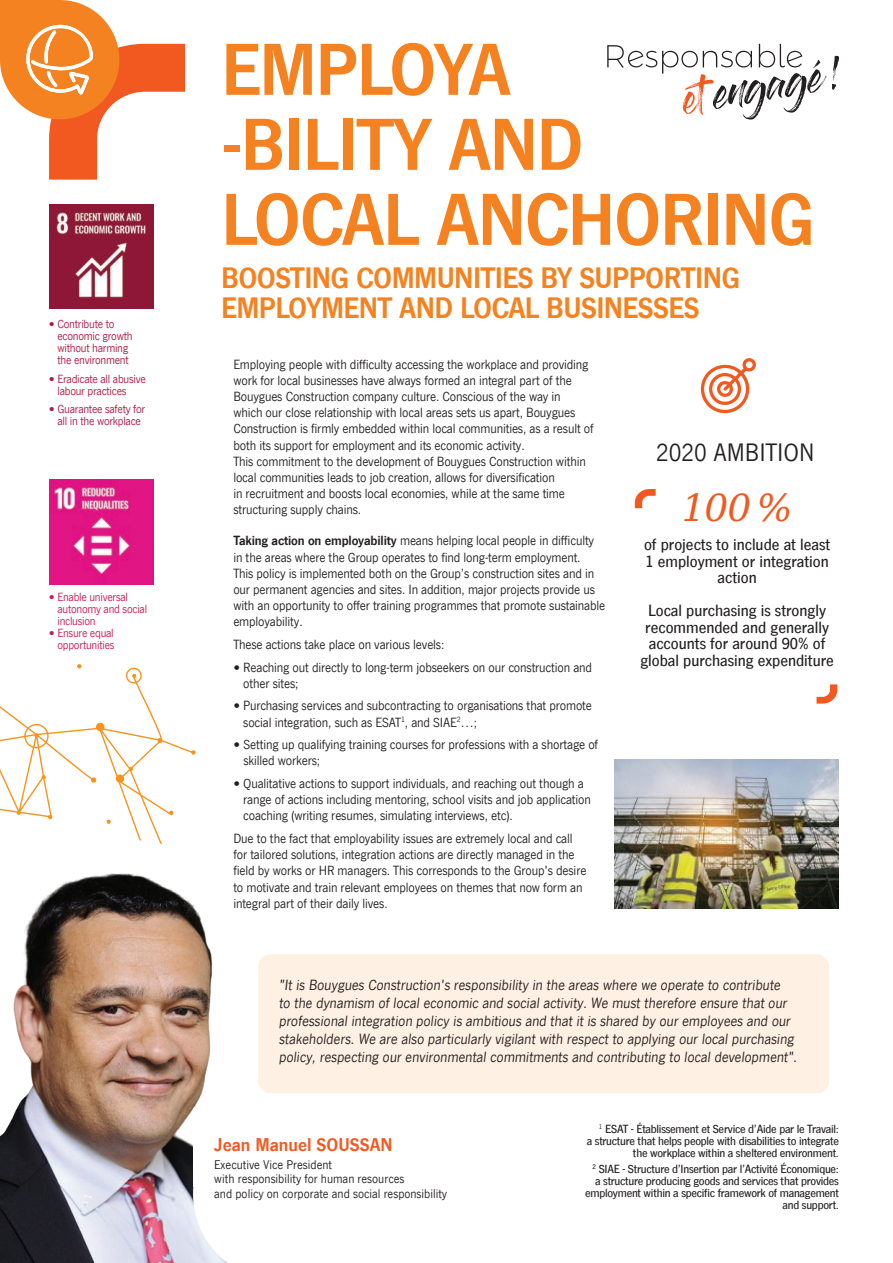
<style>
.page{position:relative;width:893px;height:1263px;background:#fff}
.page>*{position:absolute;margin:0;border:0;box-sizing:border-box;transform-origin:0 0}
.t1{font:700 75px/75px "News Gothic Com";letter-spacing:-.02em;color:#f58220}
.t2{font:italic 37.5px "DejaVu Serif";color:#f15921}
.t3{font:700 30px/30px "News Gothic Com";letter-spacing:-.02em;color:#f58220}
.t4{font:25.5px "News Gothic Com";color:#231f20}
.t5{font:700 18.75px "News Gothic Com";color:#f15921}
.t6{font:500 16.5px/16.5px "News Gothic Com";color:#231f20;text-align:center}
.t7{font:italic 15px/18px "News Gothic Com";color:#231f20}
.t8{font:13.5px/16.2px "News Gothic Com";letter-spacing:-.01em;color:#231f20}
.t9{font:12.75px/14.2px "News Gothic Com";color:#231f20}
.t10{font:500 12px/12px "News Gothic Com";letter-spacing:-.02em;color:#231f20;text-align:right}
.t11{font:12px/12px "News Gothic Com";letter-spacing:-.02em;color:#aa1a44}
.t12{font:12px/12px "News Gothic Com";letter-spacing:-.02em;color:#c81b56}
.s1{font-weight:700}
</style>
<div class="page">
<svg style="left:832px;top:56px;width:7px;height:34px"></svg>
<svg style="left:607px;top:44px;width:219px;height:76px"></svg>
<div style="left:258px;top:954px;width:571px;height:139px;background:#fef0e2;border-radius:13px"></div>
<img style="left:0;top:873px;width:269px;height:390px">
<svg style="left:0;top:584px;width:196px;height:260px"></svg>
<svg style="left:106px;top:819px;width:5px;height:5px"></svg>
<svg style="left:77px;top:664px;width:5px;height:5px"></svg>
<svg style="left:193px;top:1108px;width:76px;height:155px"></svg>
<img style="left:614px;top:759px;width:225px;height:149px">
<svg style="left:0;top:0;width:185px;height:180px"></svg>
<svg style="left:700px;top:358px;width:56px;height:56px"></svg>
<svg style="left:816px;top:684px;width:21px;height:20px"></svg>
<svg style="left:635px;top:489px;width:21px;height:19px"></svg>
<img style="left:49px;top:204px;width:105px;height:105px">
<img style="left:49px;top:480px;width:105px;height:104px">
<p class="t11" style="left:57px;top:318px;width:77px;text-indent:-9px">• Contribute to economic growth without harming the environment</p>
<p class="t11" style="left:57px;top:373px;width:90px;text-indent:-9px">• Eradicate all abusive labour practices</p>
<p class="t11" style="left:49px;top:403px;width:98px;text-align:center">• Guarantee safety for all in the workplace</p>
<p class="t12" style="left:57px;top:591px;width:91px;text-indent:-9px">• Enable universal autonomy and social inclusion</p>
<p class="t12" style="left:49px;top:627px;width:67px;text-align:right">• Ensure equal opportunities</p>
<h1 class="t1" style="left:221px;top:32px;width:595px">EMPLOYA<br>-BILITY AND<br>LOCAL ANCHORING</h1>
<h3 class="t3" style="left:221px;top:262px;width:520px">BOOSTING COMMUNITIES BY SUPPORTING<br>EMPLOYMENT AND LOCAL BUSINESSES</h3>
<p class="t8" style="left:233px;top:356px;width:362px">Employing people with difficulty accessing the workplace and providing work for local businesses have always formed an integral part of the Bouygues Construction company culture. Conscious of the way in<br>which our close relationship with local areas sets us apart, Bouygues Construction is firmly embedded within local communities, as a result of both its support for employment and its economic activity.<br>This commitment to the development of Bouygues Construction within local communities leads to job creation, allows for diversification<br>in recruitment and boosts local economies, while at the same time structuring supply chains.</p>
<p class="t8" style="left:233px;top:533px;width:373px"><span class="s1">Taking action on employability</span> means helping local people in difficulty in the areas where the Group operates to find long-term employment.<br>This policy is implemented both on the Group’s construction sites and in our permanent agencies and sites. In addition, major projects provide us with an opportunity to offer training programmes that promote sustainable employability.</p>
<p class="t8" style="left:233px;top:636px;width:213px">These actions take place on various levels:</p>
<p class="t8" style="left:243px;top:659px;width:350px;text-indent:-10px">• Reaching out directly to long-term jobseekers on our construction and other sites;</p>
<p class="t8" style="left:243px;top:698px;width:350px;text-indent:-10px">• Purchasing services and subcontracting to organisations that promote social integration, such as ESAT<sup>1</sup>, and SIAE<sup>2</sup>…;</p>
<p class="t8" style="left:243px;top:737px;width:356px;text-indent:-10px">• Setting up qualifying training courses for professions with a shortage of skilled workers;</p>
<p class="t8" style="left:243px;top:775px;width:349px;text-indent:-10px">• Qualitative actions to support individuals, and reaching out though a range of actions including mentoring, school visits and job application coaching (writing resumes, simulating interviews, etc).</p>
<p class="t8" style="left:233px;top:830px;width:355px">Due to the fact that employability issues are extremely local and call for tailored solutions, integration actions are directly managed in the field by works or HR managers. This corresponds to the Group's desire to motivate and train relevant employees on themes that now form an integral part of their daily lives.</p>
<h3 class="t4" style="left:656px;top:439px;width:160px">2020 AMBITION</h3>
<h2 class="t2" style="left:682px;top:479px;width:112px">100 %</h2>
<p class="t6" style="left:644px;top:536px;width:188px">of projects to include at least<br>1 employment or integration action</p>
<p class="t6" style="left:640px;top:602px;width:195px">Local purchasing is strongly recommended and generally accounts for around 90% of global purchasing expenditure</p>
<p class="t7" style="left:279px;top:976px;width:520px">"It is Bouygues Construction's responsibility in the areas where we operate to contribute<br>to the dynamism of local economic and social activity. We must therefore ensure that our professional integration policy is ambitious and that it is shared by our employees and our stakeholders. We are also particularly vigilant with respect to applying our local purchasing policy, respecting our environmental commitments and contributing to local development".</p>
<h3 class="t5" style="left:214px;top:1134px;width:180px">Jean Manuel SOUSSAN</h3>
<p class="t9" style="left:214px;top:1158px;width:234px">Executive Vice President<br>with responsibility for human resources<br>and policy on corporate and social responsibility</p>
<p class="t10" style="left:587px;top:1122px;width:254px"><sup>1</sup> ESAT - Établissement et Service d’Aide par le Travail:<br>a structure that helps people with disabilities to integrate the workplace within a sheltered environment.</p>
<p class="t10" style="left:585px;top:1163px;width:255px"><sup>2</sup> SIAE - Structure d’Insertion par l’Activité Économique: a structure producing goods and services that provides employment within a specific framework of management and support.</p>
</div>
